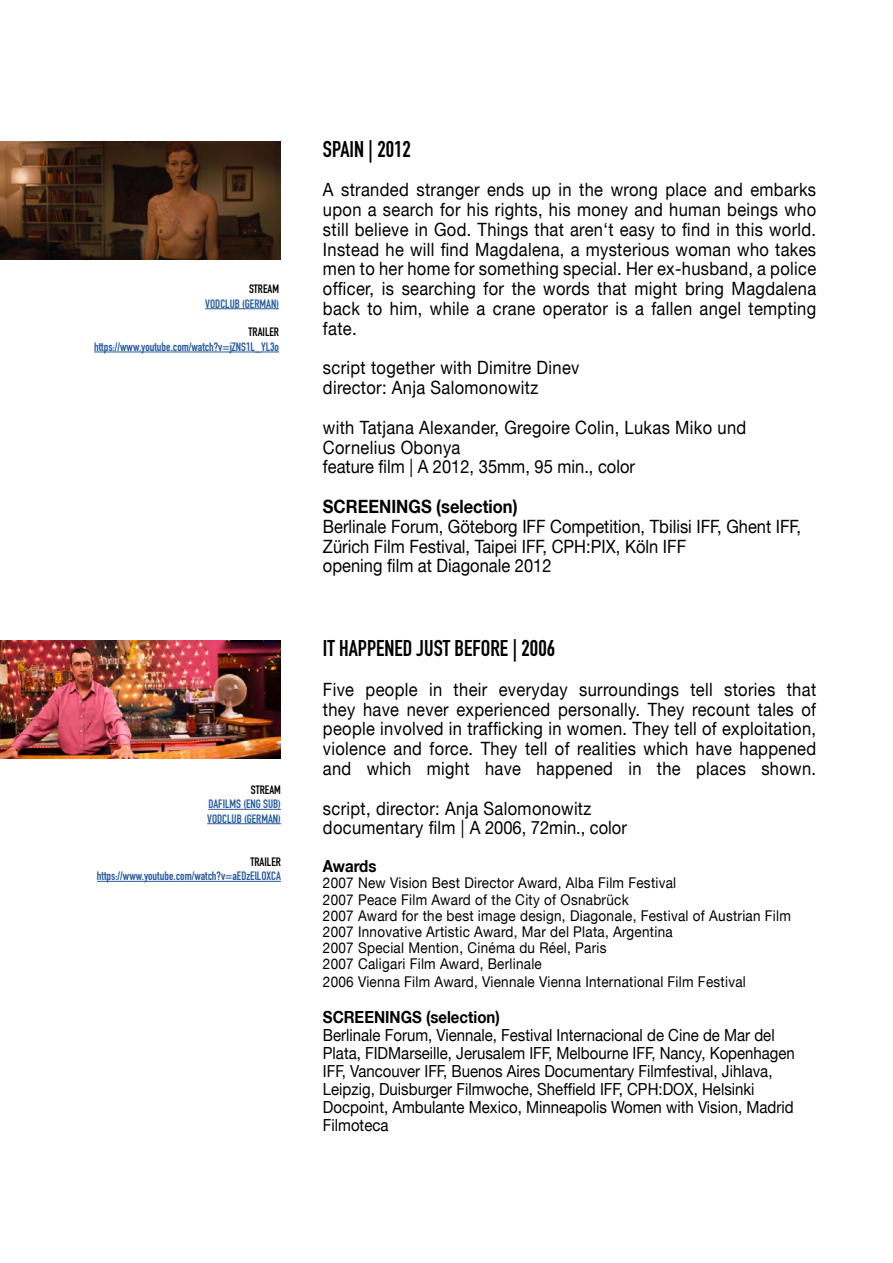
<style>
.page{position:relative;width:893px;height:1263px;background:#fff}
.page>*{position:absolute;margin:0;border:0;box-sizing:border-box;transform-origin:0 0}
.t1{font:700 22.5px "DIN Condensed";color:#000}
.t2{font:18.3px/19.8px "Helvetica Neue LT";letter-spacing:.02em;color:#000;scale:.9 1}
.t3{font:18.3px/19.8px "Helvetica Neue LT";color:#000;scale:.9 1}
.t4{font:700 18.3px "Helvetica Neue LT";color:#000;scale:.9 1}
.t5{font:16.65px/18px "Helvetica Neue LT";color:#000;scale:.9 1}
.t6{font:700 16.65px "Helvetica Neue LT";color:#000;scale:.9 1}
.t7{font:14.85px/16.2px "Helvetica Neue LT";letter-spacing:.02em;color:#000;scale:.91 1}
.t8{font:700 12px/14.4px "DIN Condensed";color:#275b9c}
.t9{font:700 12px "DIN Condensed";color:#000}
</style>
<div class="page">
<hr style="left:205px;top:308px;width:74px;height:1px;background:#275b9c">
<hr style="left:94px;top:352px;width:185px;height:1px;background:#275b9c">
<img style="left:0;top:142px;width:280px;height:118px">
<hr style="left:208px;top:809px;width:73px;height:1px;background:#275b9c">
<hr style="left:207px;top:823px;width:74px;height:1px;background:#275b9c">
<hr style="left:97px;top:881px;width:184px;height:1px;background:#275b9c">
<img style="left:1px;top:640px;width:280px;height:118px">
<p class="t9" style="left:249px;top:281px;width:31px">STREAM</p>
<p class="t8" style="left:205px;top:296px;width:75px">VODCLUB (GERMAN)</p>
<p class="t9" style="left:249px;top:324px;width:32px">TRAILER</p>
<p class="t8" style="left:94px;top:339px;width:186px">https://www.youtube.com/watch?v=jZNS1L_YL3o</p>
<p class="t9" style="left:251px;top:781px;width:31px">STREAM</p>
<p class="t8" style="left:207px;top:797px;width:75px">DAFILMS (ENG SUB)<br>VODCLUB (GERMAN)</p>
<p class="t9" style="left:251px;top:853px;width:32px">TRAILER</p>
<p class="t8" style="left:97px;top:869px;width:185px">https://www.youtube.com/watch?v=aEDzElLOXCA</p>
<p class="t1" style="left:323px;top:134px;width:90px">SPAIN | 2012</p>
<p class="t2" style="left:323px;top:180px;width:550px;text-align:justify">A stranded stranger ends up in the wrong place and embarks upon a search for his rights, his money and human beings who still believe in God. Things that aren‘t easy to find in this world.<br>Instead he will find Magdalena, a mysterious woman who takes men to her home for something special. Her ex-husband, a police officer, is searching for the words that might bring Magdalena back to him, while a crane operator is a fallen angel tempting fate.</p>
<p class="t2" style="left:323px;top:358px;width:287px">script together with Dimitre Dinev director: Anja Salomonowitz</p>
<p class="t2" style="left:323px;top:417px;width:472px">with Tatjana Alexander, Gregoire Colin, Lukas Miko und<br>Cornelius Obonya<br>feature film | A 2012, 35mm, 95 min., color</p>
<p class="t4" style="left:323px;top:495px;width:218px">SCREENINGS (selection)</p>
<p class="t3" style="left:323px;top:516px;width:533px">Berlinale Forum, Göteborg IFF Competition, Tbilisi IFF, Ghent IFF,<br>Zürich Film Festival, Taipei IFF, CPH:PIX, Köln IFF<br>opening film at Diagonale 2012</p>
<p class="t1" style="left:323px;top:633px;width:234px">IT HAPPENED JUST BEFORE | 2006</p>
<p class="t2" style="left:323px;top:679px;width:550px;text-align:justify">Five people in their everyday surroundings tell stories that they have never experienced personally. They recount tales of people involved in trafficking in women. They tell of exploitation, violence and force. They tell of realities which have happened and which might have happened in the places shown.</p>
<p class="t2" style="left:323px;top:798px;width:339px">script, director: Anja Salomonowitz documentary film | A 2006, 72min., color</p>
<p class="t6" style="left:323px;top:856px;width:61px">Awards</p>
<p class="t7" style="left:323px;top:875px;width:516px">2007 New Vision Best Director Award, Alba Film Festival<br>2007 Peace Film Award of the City of Osnabrück<br>2007 Award for the best image design, Diagonale, Festival of Austrian Film 2007 Innovative Artistic Award, Mar del Plata, Argentina<br>2007 Special Mention, Cinéma du Réel, Paris<br>2007 Caligari Film Award, Berlinale</p>
<p class="t7" style="left:323px;top:974px;width:466px">2006 Vienna Film Award, Viennale Vienna International Film Festival</p>
<p class="t6" style="left:323px;top:1007px;width:198px">SCREENINGS (selection)</p>
<p class="t5" style="left:323px;top:1026px;width:526px">Berlinale Forum, Viennale, Festival Internacional de Cine de Mar del Plata, FIDMarseille, Jerusalem IFF, Melbourne IFF, Nancy, Kopenhagen IFF, Vancouver IFF, Buenos Aires Documentary Filmfestival, Jihlava, Leipzig, Duisburger Filmwoche, Sheffield IFF, CPH:DOX, Helsinki Docpoint, Ambulante Mexico, Minneapolis Women with Vision, Madrid Filmoteca</p>
</div>
